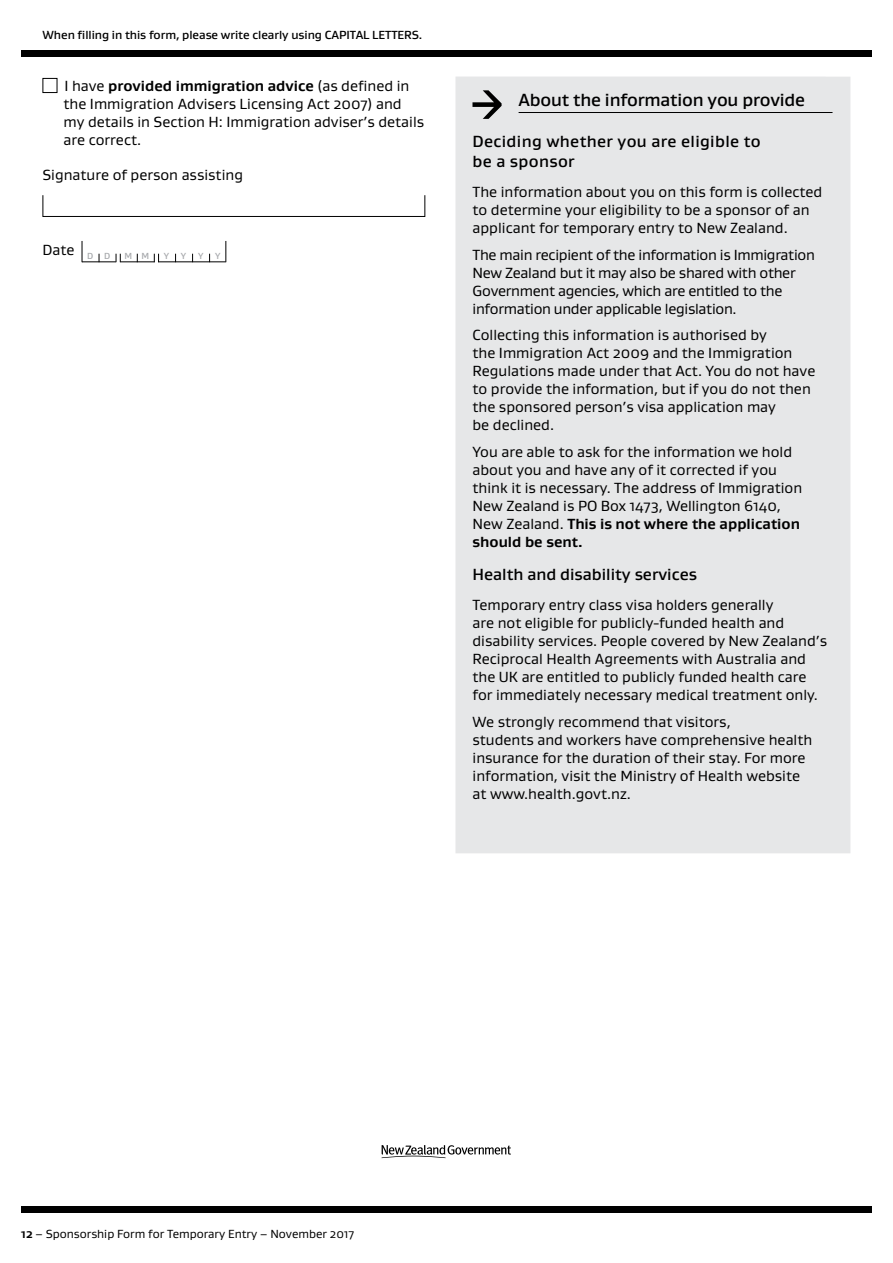
<style>
.page{position:relative;width:893px;height:1263px;background:#fff}
.page>*{position:absolute;margin:0;border:0;box-sizing:border-box;transform-origin:0 0}
.t1{font:500 18px "Gustan";letter-spacing:-.01em;color:#000}
.t2{font:500 16.5px/19.8px "Gustan";letter-spacing:.02em;color:#000}
.t3{font:500 16.5px "Gustan";color:#000}
.t4{font:15px/18px "Gustan";color:#000}
.t5{font:15px/18px "Gustan";letter-spacing:-.02em;color:#000}
.t6{font:500 12px "Gustan";letter-spacing:-.005em;color:#000}
.t7{font:12px "Gustan";color:#000}
.t8{font:500 9px "Gustan";color:#a7a9ac}
.s1{font-weight:700}
</style>
<div class="page">
<div style="left:21px;top:50px;width:851px;height:7px;background:#000"></div>
<div style="left:21px;top:1206px;width:851px;height:7px;background:#000"></div>
<svg style="left:382px;top:1145px;width:129px;height:13px"></svg>
<div style="left:455px;top:77px;width:395px;height:776px;background:#e6e7e8"></div>
<hr style="left:519px;top:112px;width:313px;height:1px;background:#000">
<svg style="left:472px;top:90px;width:30px;height:29px"></svg>
<div style="left:43px;top:78px;width:14px;height:15px;border:1px solid #000"></div>
<div style="left:43px;top:195px;width:382px;height:22px;border:1px solid #000"></div>
<svg style="left:82px;top:241px;width:1px;height:20px"></svg>
<svg style="left:225px;top:241px;width:1px;height:20px"></svg>
<svg style="left:116px;top:254px;width:5px;height:8px"></svg>
<svg style="left:154px;top:254px;width:5px;height:7px"></svg>
<hr style="left:82px;top:261px;width:34px;height:1px;background:#000">
<hr style="left:120px;top:261px;width:35px;height:1px;background:#000">
<hr style="left:158px;top:261px;width:68px;height:1px;background:#000">
<p class="t6" style="left:43px;top:27px;width:381px">When filling in this form, please write clearly using CAPITAL LETTERS.</p>
<p class="t4" style="left:64px;top:77px;width:362px">I have <span class="s1">provided immigration advice</span> (as defined in the Immigration Advisers Licensing Act 2007) and my details in Section H: Immigration adviser’s details are correct.</p>
<p class="t4" style="left:43px;top:166px;width:202px">Signature of person assisting</p>
<p class="t4" style="left:43px;top:240px;width:34px">Date</p>
<p class="t8" style="left:87px;top:250px;width:25px">D D</p>
<p class="t8" style="left:125px;top:250px;width:26px">M M</p>
<p class="t8" style="left:164px;top:250px;width:7px">Y</p>
<p class="t8" style="left:181px;top:250px;width:7px">Y</p>
<p class="t8" style="left:198px;top:250px;width:7px">Y</p>
<p class="t8" style="left:215px;top:250px;width:7px">Y</p>
<p class="t1" style="left:519px;top:88px;width:288px">About the information you provide</p>
<p class="t2" style="left:472px;top:131px;width:290px">Deciding whether you are eligible to be a sponsor</p>
<p class="t4" style="left:472px;top:183px;width:351px">The information about you on this form is collected to determine your eligibility to be a sponsor of an applicant for temporary entry to New Zealand.</p>
<p class="t5" style="left:472px;top:245px;width:344px">The main recipient of the information is Immigration New Zealand but it may also be shared with other Government agencies, which are entitled to the information under applicable legislation.</p>
<p class="t4" style="left:472px;top:326px;width:344px">Collecting this information is authorised by<br>the Immigration Act 2009 and the Immigration Regulations made under that Act. You do not have to provide the information, but if you do not then the sponsored person’s visa application may<br>be declined.</p>
<p class="t4" style="left:472px;top:442px;width:331px">You are able to ask for the information we hold about you and have any of it corrected if you think it is necessary. The address of Immigration New Zealand is PO Box 1473, Wellington 6140, New Zealand. <span class="s1">This is not where the application should be sent.</span></p>
<p class="t3" style="left:472px;top:563px;width:226px">Health and disability services</p>
<p class="t4" style="left:472px;top:596px;width:356px">Temporary entry class visa holders generally<br>are not eligible for publicly-funded health and disability services. People covered by New Zealand’s Reciprocal Health Agreements with Australia and the UK are entitled to publicly funded health care for immediately necessary medical treatment only.</p>
<p class="t4" style="left:472px;top:712px;width:341px">We strongly recommend that visitors,<br>students and workers have comprehensive health insurance for the duration of their stay. For more information, visit the Ministry of Health website at www.health.govt.nz.</p>
<p class="t7" style="left:21px;top:1226px;width:334px"><span class="s1">12</span> – Sponsorship Form for Temporary Entry – November 2017</p>
</div>
